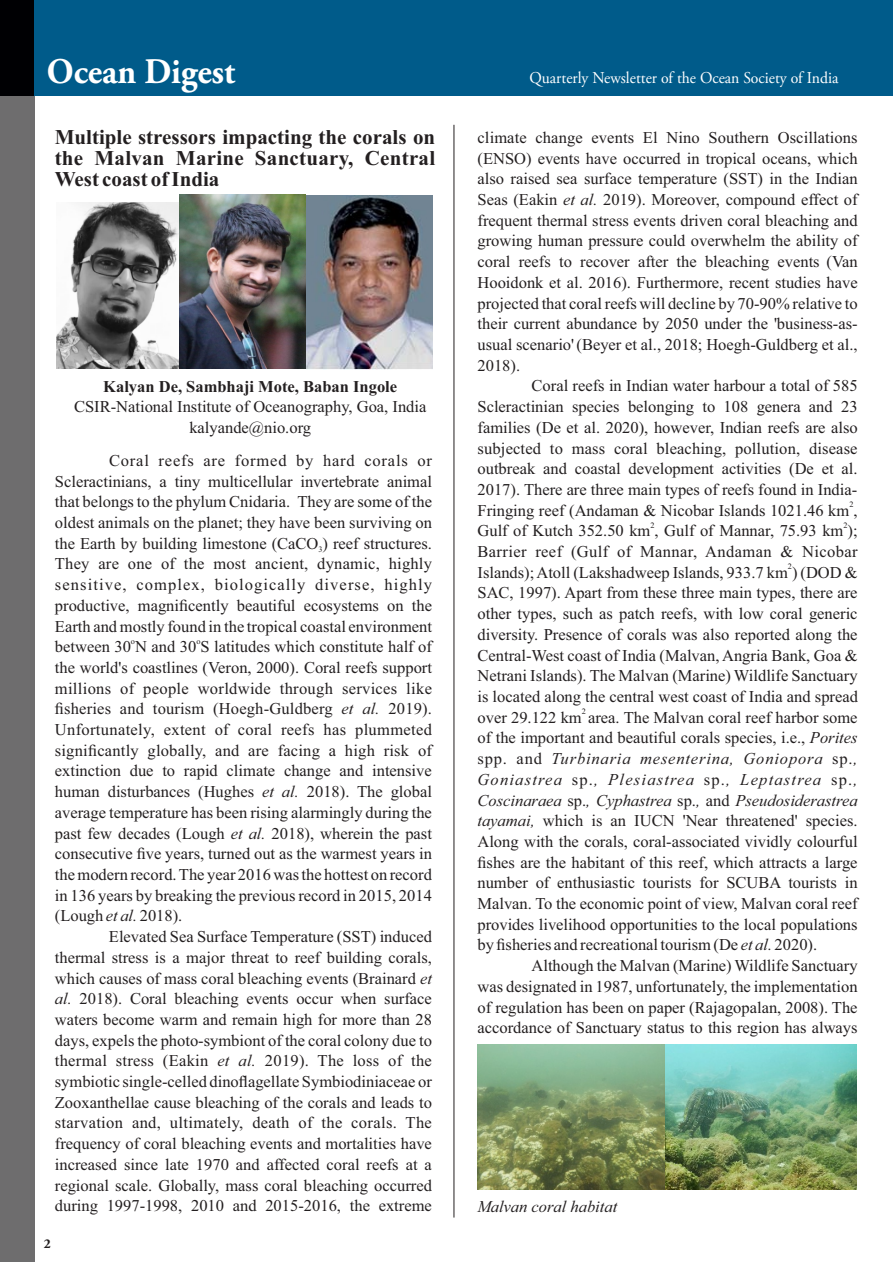
<style>
.page{position:relative;width:893px;height:1262px;background:#fff}
.page>*{position:absolute;margin:0;border:0;box-sizing:border-box;transform-origin:0 0}
.t1{font:700 36px "Adobe Garamond Pro";color:#fff;scale:.95 1}
.t2{font:700 21px/20.7px "Times New Roman";letter-spacing:.01em;color:#231f20;text-align:justify}
.t3{font:16.5px/20.7px "Times New Roman";color:#231f20;text-align:justify}
.t4{font:16.5px/20.7px "Times New Roman";letter-spacing:.025em;color:#231f20}
.t5{font:16.5px "Adobe Garamond Pro";color:#fff;scale:.95 1}
.t6{font:700 16.5px "Times New Roman";color:#231f20}
.t7{font:italic 16.5px "Times New Roman";color:#231f20}
.t8{font:700 13.5px "Adobe Garamond Pro";color:#231f20}
.t9{font:8.25px "Times New Roman";color:#231f20}
.s1{font-style:italic}
</style>
<div class="page">
<div style="left:0;top:96px;width:34px;height:1166px;background:#6e6d6e"></div>
<div style="left:0;top:0;width:34px;height:96px;background:#000003"></div>
<hr style="left:453px;top:125px;width:1px;height:1092px;background:#231f20">
<div style="left:34px;top:0;width:859px;height:96px;background:#005b8a"></div>
<img style="left:56px;top:202px;width:123px;height:167px">
<img style="left:179px;top:195px;width:253px;height:174px">
<img style="left:477px;top:1044px;width:379px;height:145px">
<h1 class="t1" style="left:47px;top:56px;width:199px">Ocean Digest</h1>
<p class="t2" style="left:55px;top:129px;width:382px">Multiple stressors impacting the corals on the Malvan Marine Sanctuary, Central West coast of India</p>
<p class="t6" style="left:103px;top:380px;width:295px">Kalyan De, Sambhaji Mote, Baban Ingole</p>
<p class="t3" style="left:74px;top:398px;width:354px;text-align:center">CSIR-National Institute of Oceanography, Goa, India kalyande@nio.org</p>
<p class="t3" style="left:55px;top:451px;width:378px;text-indent:54px">Coral reefs are formed by hard corals or Scleractinians, a tiny multicellular invertebrate animal that belongs to the phylum Cnidaria. They are some of the oldest animals on the planet; they have been surviving on the Earth by building limestone (CaCO ) reef structures.</p>
<p class="t9" style="left:318px;top:546px;width:6px">3</p>
<p class="t3" style="left:55px;top:555px;width:378px">They are one of the most ancient, dynamic, highly sensitive, complex, biologically diverse, highly productive, magnificently beautiful ecosystems on the Earth and mostly found in the tropical coastal environment</p>
<p class="t9" style="left:131px;top:638px;width:6px">o</p>
<p class="t9" style="left:196px;top:638px;width:6px">o</p>
<p class="t3" style="left:55px;top:638px;width:378px">between 30 N and 30 S latitudes which constitute half of the world's coastlines (Veron, 2000). Coral reefs support millions of people worldwide through services like fisheries and tourism (Hoegh-Guldberg <span class="s1">et al.</span> 2019).<br>Unfortunately, extent of coral reefs has plummeted significantly globally, and are facing a high risk of extinction due to rapid climate change and intensive human disturbances (Hughes <span class="s1">et al.</span> 2018). The global average temperature has been rising alarmingly during the past few decades (Lough <span class="s1">et al.</span> 2018), wherein the past consecutive five years, turned out as the warmest years in the modern record. The year 2016 was the hottest on record in 136 years by breaking the previous record in 2015, 2014 (Lough <span class="s1">et al.</span> 2018).</p>
<p class="t3" style="left:55px;top:927px;width:378px;text-indent:54px">Elevated Sea Surface Temperature (SST) induced thermal stress is a major threat to reef building corals, which causes of mass coral bleaching events (Brainard <span class="s1">et al.</span> 2018). Coral bleaching events occur when surface waters become warm and remain high for more than 28 days, expels the photo-symbiont of the coral colony due to thermal stress (Eakin <span class="s1">et al.</span> 2019). The loss of the symbiotic single-celled dinoflagellate Symbiodiniaceae or Zooxanthellae cause bleaching of the corals and leads to starvation and, ultimately, death of the corals. The frequency of coral bleaching events and mortalities have increased since late 1970 and affected coral reefs at a regional scale. Globally, mass coral bleaching occurred during 1997-1998, 2010 and 2015-2016, the extreme</p>
<p class="t8" style="left:44px;top:1238px;width:9px">2</p>
<p class="t5" style="left:529px;top:71px;width:327px">Quarterly Newsletter of the Ocean Society of India</p>
<p class="t3" style="left:477px;top:129px;width:381px">climate change events El Nino Southern Oscillations (ENSO) events have occurred in tropical oceans, which also raised sea surface temperature (SST) in the Indian Seas (Eakin <span class="s1">et al.</span> 2019). Moreover, compound effect of frequent thermal stress events driven coral bleaching and growing human pressure could overwhelm the ability of coral reefs to recover after the bleaching events (Van Hooidonk et al. 2016). Furthermore, recent studies have projected that coral reefs will decline by 70-90% relative to their current abundance by 2050 under the 'business-as&shy;usual scenario' (Beyer et al., 2018; Hoegh-Guldberg et al., 2018).</p>
<p class="t3" style="left:477px;top:377px;width:381px;text-indent:54px">Coral reefs in Indian water harbour a total of 585<br>Scleractinian species belonging to 108 genera and 23 families (De et al. 2020), however, Indian reefs are also subjected to mass coral bleaching, pollution, disease outbreak and coastal development activities (De et al.<br>2017). There are three main types of reefs found in India-</p>
<p class="t9" style="left:849px;top:501px;width:6px">2</p>
<p class="t3" style="left:477px;top:501px;width:381px">Fringing reef (Andaman &amp; Nicobar Islands 1021.46 km ,</p>
<p class="t9" style="left:650px;top:522px;width:6px">2</p>
<p class="t9" style="left:843px;top:522px;width:6px">2</p>
<p class="t4" style="left:477px;top:522px;width:381px">Gulf of Kutch 352.50 km , Gulf of Mannar, 75.93 km );<br>Barrier reef (Gulf of Mannar, Andaman &amp; Nicobar</p>
<p class="t9" style="left:787px;top:564px;width:6px">2</p>
<p class="t3" style="left:477px;top:563px;width:382px">Islands); Atoll (Lakshadweep Islands, 933.7 km ) (DOD &amp; SAC, 1997). Apart from these three main types, there are other types, such as patch reefs, with low coral generic diversity. Presence of corals was also reported along the Central-West coast of India (Malvan, Angria Bank, Goa &amp; Netrani Islands). The Malvan (Marine) Wildlife Sanctuary is located along the central west coast of India and spread</p>
<p class="t9" style="left:582px;top:708px;width:6px">2</p>
<p class="t3" style="left:477px;top:708px;width:381px">over 29.122 km area. The Malvan coral reef harbor some of the important and beautiful corals species, i.e., <span class="s1">Porites </span>spp. and <span class="s1">Turbinaria mesenterina, Goniopora</span> sp.<span class="s1">, Goniastrea</span> sp.<span class="s1">, Plesiastrea</span> sp.<span class="s1">, Leptastrea</span> sp.<span class="s1">, Coscinaraea</span> sp.<span class="s1">, Cyphastrea</span> sp.<span class="s1">,</span> and <span class="s1">Pseudosiderastrea tayamai,</span> which is an IUCN 'Near threatened' species.<br>Along with the corals, coral-associated vividly colourful fishes are the habitant of this reef, which attracts a large number of enthusiastic tourists for SCUBA tourists in Malvan. To the economic point of view, Malvan coral reef provides livelihood opportunities to the local populations by fisheries and recreational tourism (De <span class="s1">et al.</span> 2020).</p>
<p class="t3" style="left:477px;top:957px;width:381px;text-indent:54px">Although the Malvan (Marine) Wildlife Sanctuary was designated in 1987, unfortunately, the implementation of regulation has been on paper (Rajagopalan, 2008). The accordance of Sanctuary status to this region has always</p>
<p class="t7" style="left:477px;top:1200px;width:142px">Malvan coral habitat</p>
</div>
